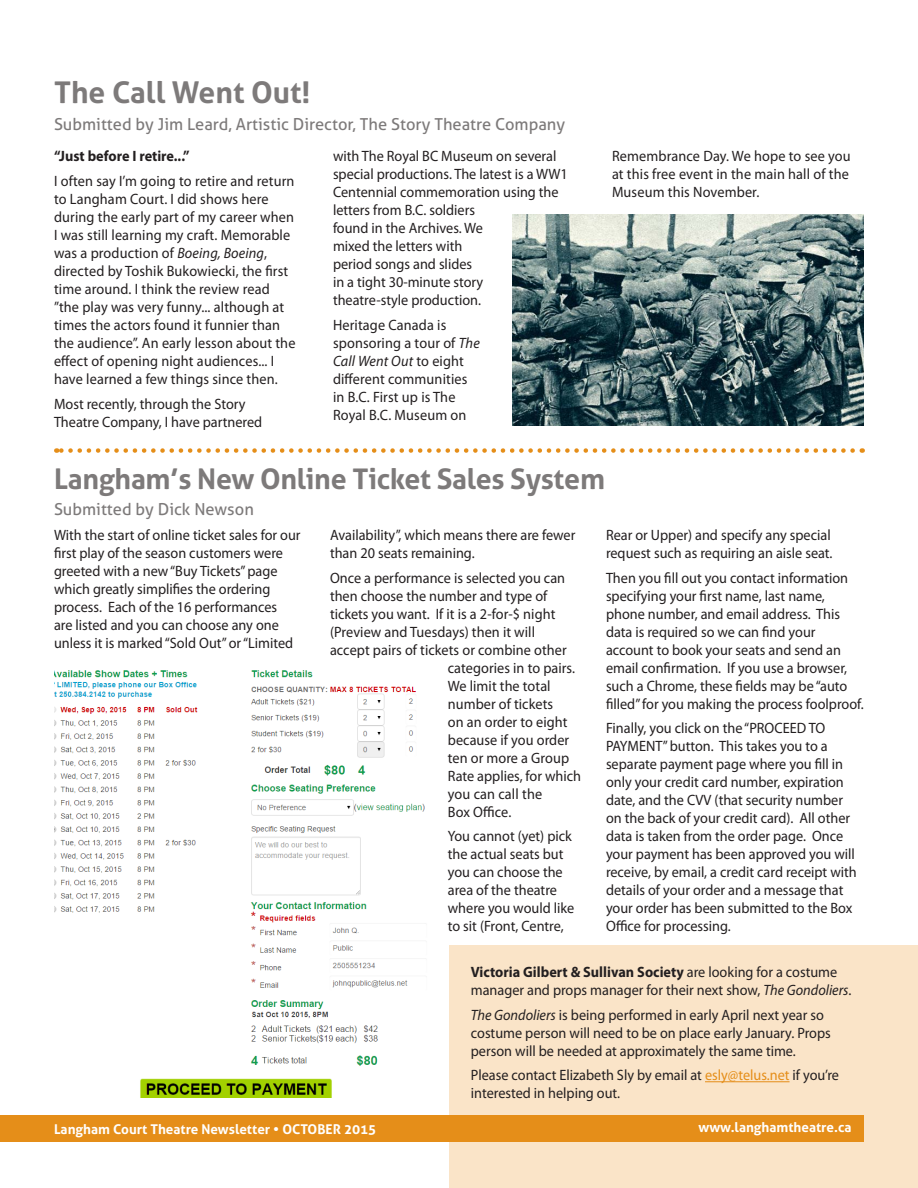
<style>
.page{position:relative;width:918px;height:1188px;background:#fff}
.page>*{position:absolute;margin:0;border:0;box-sizing:border-box;transform-origin:0 0}
.Heading{font:700 30px "Aller";color:#7d7a7a}
.Heading-2{font:700 28.5px "Aller";letter-spacing:-.01em;color:#7d7a7a}
.Submitted_By{font:16.5px "Aller";color:#7d7a7a}
.Body_-_Regular{font:15px/18px "Myriad Pro";color:#231f20;scale:.95 1}
.Body_-_Regular-2{font:700 15px "Myriad Pro";color:#231f20;scale:.95 1}
.t1{font:700 13.5px "Aller";color:#fff}
.s1{font-style:italic}
.s2{font-weight:700}
.s3{color:#e58e19}
</style>
<div class="page">
<div style="left:449px;top:945px;width:469px;height:243px;background:#fae4c8"></div>
<img style="left:512px;top:215px;width:352px;height:211px">
<hr style="left:705px;top:1081px;width:85px;height:1px;background:#e58e19">
<img style="left:54px;top:670px;width:371px;height:428px">
<svg style="left:56px;top:448px;width:797px;height:5px"></svg>
<div style="left:0;top:1115px;width:864px;height:27px;background:#e58e19"></div>
<p class="Heading" style="left:54px;top:74px;width:258px">The Call Went Out!</p>
<p class="Submitted_By" style="left:54px;top:114px;width:513px">Submitted by Jim Leard, Artistic Director, The Story Theatre Company</p>
<p class="Body_-_Regular-2" style="left:54px;top:146px;width:144px">“Just before I retire...”</p>
<p class="Body_-_Regular" style="left:54px;top:172px;width:256px">I often say I’m going to retire and return to Langham Court. I did shows here during the early part of my career when I was still learning my craft. Memorable was a production of <span class="s1">Boeing, Boeing</span>, directed by Toshik Bukowiecki, the first time around. I think the review read ”the play was very funny... although at times the actors found it funnier than the audience”. An early lesson about the effect of opening night audiences... I have learned a few things since then.</p>
<p class="Body_-_Regular" style="left:54px;top:394px;width:221px">Most recently, through the Story<br>Theatre Company, I have partnered</p>
<p class="Body_-_Regular" style="left:333px;top:147px;width:249px">with The Royal BC Museum on several special productions. The latest is a WW1<br>Centennial commemoration using the letters from B.C. soldiers<br>found in the Archives. We<br>mixed the letters with<br>period songs and slides<br>in a tight 30-minute story<br>theatre-style production.</p>
<p class="Body_-_Regular" style="left:333px;top:316px;width:156px">Heritage Canada is sponsoring a tour of <span class="s1">The<br>Call Went Out</span> to eight different communities in B.C. First up is The<br>Royal B.C. Museum on</p>
<p class="Body_-_Regular" style="left:612px;top:147px;width:253px">Remembrance Day. We hope to see you at this free event in the main hall of the<br>Museum this November.</p>
<p class="Heading-2" style="left:54px;top:461px;width:553px">Langham’s New Online Ticket Sales System</p>
<p class="Submitted_By" style="left:54px;top:499px;width:201px">Submitted by Dick Newson</p>
<p class="Body_-_Regular" style="left:54px;top:526px;width:261px">With the start of online ticket sales for our first play of the season customers were greeted with a new “Buy Tickets” page which greatly simplifies the ordering process. Each of the 16 performances<br>are listed and you can choose any one unless it is marked “Sold Out” or “Limited</p>
<p class="Body_-_Regular" style="left:330px;top:526px;width:260px">Availability”, which means there are fewer than 20 seats remaining.</p>
<p class="Body_-_Regular" style="left:606px;top:526px;width:240px">Rear or Upper) and specify any special request such as requiring an aisle seat.</p>
<p class="Body_-_Regular" style="left:606px;top:568px;width:273px">Then you fill out you contact information specifying your first name, last name, phone number, and email address. This data is required so we can find your account to book your seats and send an email confirmation. If you use a browser, such a Chrome, these fields may be “auto filled” for you making the process foolproof.</p>
<p class="Body_-_Regular" style="left:606px;top:719px;width:266px">Finally, you click on the “PROCEED TO PAYMENT” button. This takes you to a separate payment page where you fill in only your credit card number, expiration date, and the CVV (that security number on the back of your credit card). All other data is taken from the order page. Once your payment has been approved you will receive, by email, a credit card receipt with details of your order and a message that your order has been submitted to the Box Office for processing.</p>
<p class="Body_-_Regular" style="left:330px;top:568px;width:249px">Once a performance is selected you can</p>
<p class="Body_-_Regular" style="left:330px;top:586px;width:230px">then choose the number and type of</p>
<p class="Body_-_Regular" style="left:330px;top:604px;width:239px">tickets you want. If it is a 2-for-$ night</p>
<p class="Body_-_Regular" style="left:330px;top:622px;width:217px">(Preview and Tuesdays) then it will</p>
<p class="Body_-_Regular" style="left:330px;top:640px;width:251px">accept pairs of tickets or combine other</p>
<p class="Body_-_Regular" style="left:448px;top:658px;width:136px">categories in to pairs.</p>
<p class="Body_-_Regular" style="left:448px;top:676px;width:110px">We limit the total</p>
<p class="Body_-_Regular" style="left:448px;top:694px;width:112px">number of tickets</p>
<p class="Body_-_Regular" style="left:448px;top:712px;width:127px">on an order to eight</p>
<p class="Body_-_Regular" style="left:448px;top:730px;width:129px">because if you order</p>
<p class="Body_-_Regular" style="left:448px;top:748px;width:129px">ten or more a Group</p>
<p class="Body_-_Regular" style="left:448px;top:766px;width:142px">Rate applies, for which</p>
<p class="Body_-_Regular" style="left:448px;top:784px;width:101px">you can call the</p>
<p class="Body_-_Regular" style="left:448px;top:802px;width:68px">Box Office.</p>
<p class="Body_-_Regular" style="left:448px;top:827px;width:135px">You cannot (yet) pick the actual seats but you can choose the area of the theatre where you would like to sit (Front, Centre,</p>
<p class="Body_-_Regular" style="left:471px;top:963px;width:402px"><span class="s2">Victoria Gilbert &amp; Sullivan Society</span> are looking for a costume manager and props manager for their next show, <span class="s1">The Gondoliers</span>.</p>
<p class="Body_-_Regular" style="left:471px;top:1005px;width:380px"><span class="s1">The Gondoliers</span> is being performed in early April next year so costume person will need to be on place early January. Props person will be needed at approximately the same time.</p>
<p class="Body_-_Regular" style="left:471px;top:1066px;width:389px">Please contact Elizabeth Sly by email at <span class="s3">esly@telus.net</span> if you’re interested in helping out.</p>
<p class="t1" style="left:54px;top:1121px;width:324px">Langham Court Theatre Newsletter • OCTOBER 2015</p>
<p class="t1" style="left:698px;top:1119px;width:155px">www.langhamtheatre.ca</p>
</div>
